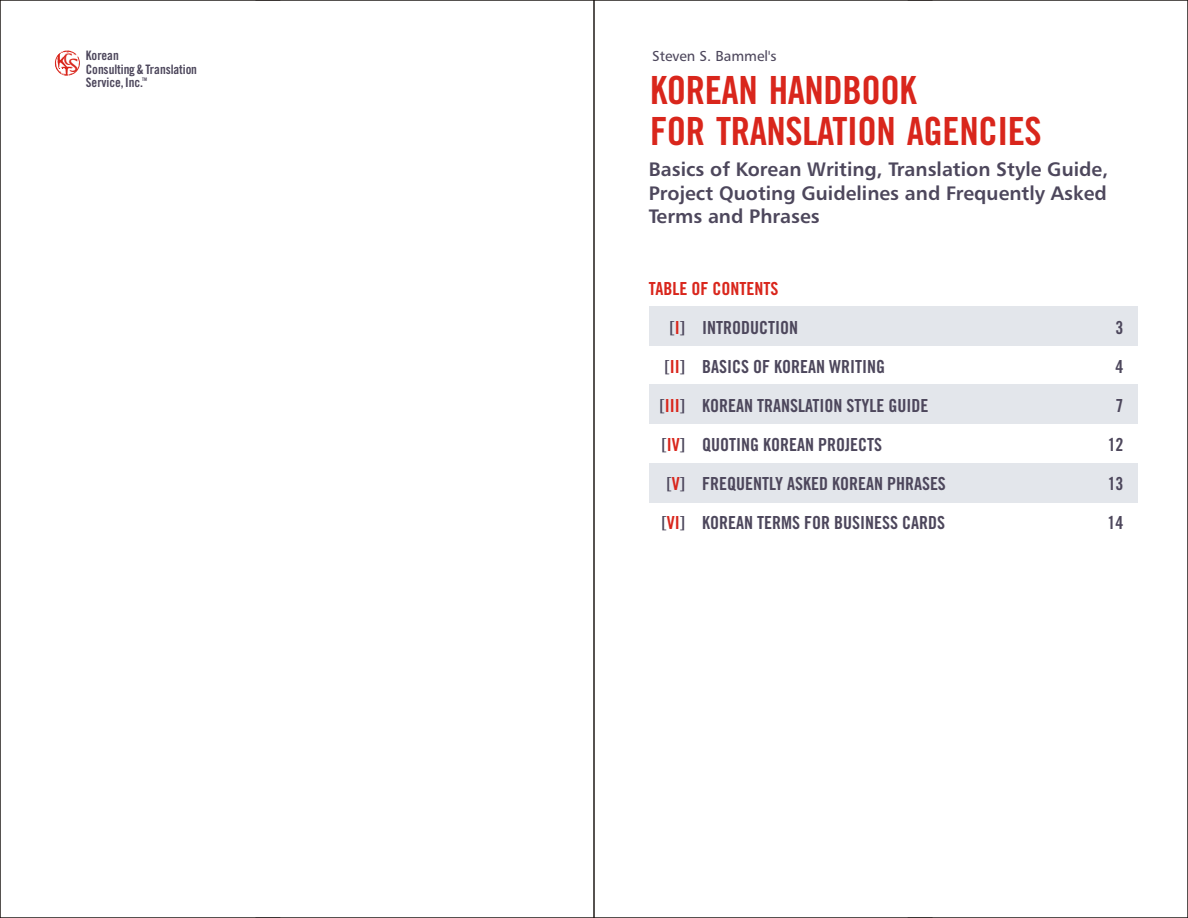
<style>
.page{position:relative;width:1188px;height:918px;background:#fff}
.page>*{position:absolute;margin:0;border:0;box-sizing:border-box;transform-origin:0 0}
.t1{font:38.85px/41.7px "Trade Gothic LT Std Bd Cn 20";letter-spacing:-.01em;color:#d9261c}
.t2{font:19.5px/23.7px "Humanist 777 BT Roman B,Bold";color:#4d475c;text-align:justify}
.t3{font:18px "Trade Gothic LT Std Bd Cn 20";color:#4d475c}
.t4{font:18px "Trade Gothic LT Std Bd Cn 20";color:#d9261c}
.t5{font:17.25px "Orange Let Plain";color:#d9261c}
.t6{font:14.55px "Humanist 777 BT Roman B";color:#4d475c}
.t7{font:13.05px/13.6px "Trade Gothic LT Std Bd Cn 20";color:#4d475c}
.t8{font:4.8px "Trade Gothic LT Std Bd Cn 20";color:#4d475c}
.s1{font-size:19.8px}
</style>
<div class="page">
<svg style="left:255px;top:0;width:25px;height:1px"></svg>
<svg style="left:255px;top:917px;width:25px;height:1px"></svg>
<svg style="left:55px;top:50px;width:25px;height:26px"></svg>
<div style="left:649px;top:306px;width:488px;height:39px;background:#e3e6eb"></div>
<div style="left:649px;top:385px;width:488px;height:39px;background:#e3e6eb"></div>
<div style="left:649px;top:463px;width:488px;height:39px;background:#e3e6eb"></div>
<p class="t5" style="left:63px;top:53px;width:16px">C<span class="s1">S</span></p>
<p class="t7" style="left:86px;top:50px;width:113px">Korean<br>Consulting &amp; Translation</p>
<p class="t8" style="left:142px;top:78px;width:6px">TM</p>
<p class="t7" style="left:86px;top:77px;width:59px">Service, Inc.</p>
<p class="t6" style="left:652px;top:50px;width:126px">Steven S. Bammel's</p>
<h1 class="t1" style="left:650px;top:74px;width:393px">KOREAN HANDBOOK<br>FOR TRANSLATION AGENCIES</h1>
<p class="t2" style="left:649px;top:159px;width:461px">Basics of Korean Writing, Translation Style Guide, Project Quoting Guidelines and Frequently Asked Terms and Phrases</p>
<p class="t4" style="left:649px;top:282px;width:131px">TABLE OF CONTENTS</p>
<p class="t4" style="left:675px;top:321px;width:7px">I</p>
<p class="t4" style="left:670px;top:360px;width:12px">II</p>
<p class="t4" style="left:665px;top:399px;width:17px">III</p>
<p class="t4" style="left:667px;top:438px;width:14px">IV</p>
<p class="t4" style="left:672px;top:477px;width:9px">V</p>
<p class="t4" style="left:667px;top:516px;width:14px">VI</p>
<p class="t3" style="left:670px;top:321px;width:130px">[ ] INTRODUCTION</p>
<p class="t3" style="left:1116px;top:321px;width:9px">3</p>
<p class="t3" style="left:665px;top:360px;width:222px">[ ] BASICS OF KOREAN WRITING</p>
<p class="t3" style="left:1116px;top:360px;width:9px">4</p>
<p class="t3" style="left:660px;top:399px;width:270px">[ ] KOREAN TRANSLATION STYLE GUIDE</p>
<p class="t3" style="left:1116px;top:399px;width:9px">7</p>
<p class="t3" style="left:662px;top:438px;width:222px">[ ] QUOTING KOREAN PROJECTS</p>
<p class="t3" style="left:1108px;top:438px;width:17px">12</p>
<p class="t3" style="left:667px;top:477px;width:281px">[ ] FREQUENTLY ASKED KOREAN PHRASES</p>
<p class="t3" style="left:1108px;top:477px;width:17px">13</p>
<p class="t3" style="left:662px;top:516px;width:285px">[ ] KOREAN TERMS FOR BUSINESS CARDS</p>
<p class="t3" style="left:1108px;top:516px;width:17px">14</p>
</div>
